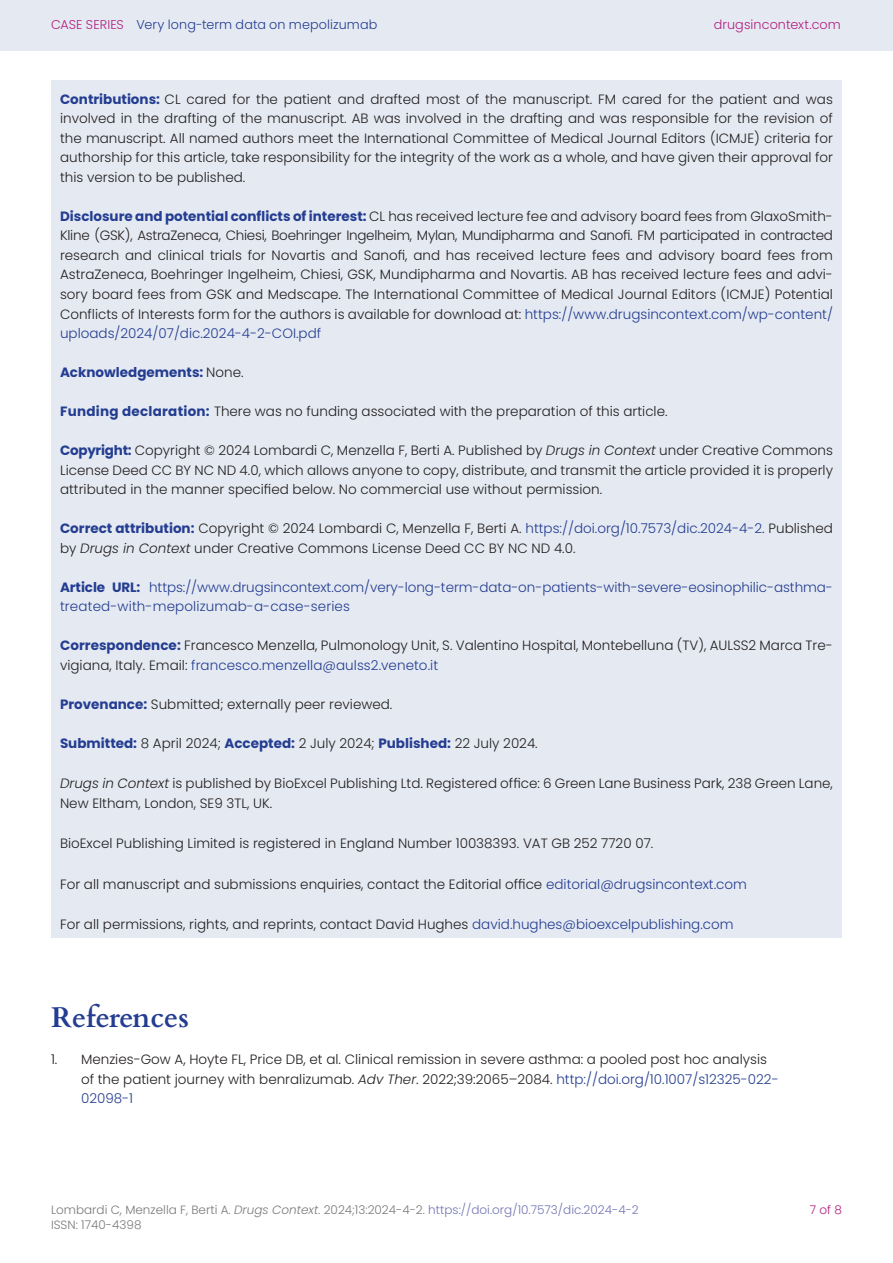
<style>
.page{position:relative;width:893px;height:1263px;background:#fff}
.page>*{position:absolute;margin:0;border:0;box-sizing:border-box;transform-origin:0 0}
.t1{font:700 28.5px "Cardo";color:#243d91}
.Body_Black{font:300 13.5px/19.5px "Poppins";color:#231f20}
.Body_Black-2{font:300 13.5px/19.5px "Poppins";letter-spacing:-.005em;color:#243d91}
.Body_Black-3{font:700 13.5px "Poppins";color:#243d91}
.t2{font:300 12.75px "Poppins";letter-spacing:.01em;color:#243d91}
.t3{font:300 12.75px "Poppins";letter-spacing:.01em;color:#b21f81}
.t4{font:300 12px "Poppins";color:#7c7878}
.t5{font:300 12px "Poppins";color:#b21f81}
.s1{color:#b21f81}
.s2{font-weight:700;color:#243d91}
.s3{color:#243d91}
.s4{font-weight:300;color:#231f20}
.s5{font-style:italic}
.s6{font-weight:700}
.s7{color:#7376b2}
</style>
<div class="page">
<div style="left:0;top:0;width:893px;height:51px;background:#e5eaf2"></div>
<div style="left:51px;top:81px;width:791px;height:857px;background:#e5eaf2"></div>
<p class="t2" style="left:51px;top:17px;width:328px"><span class="s1">CASE SERIES</span> Very long-term data on mepolizumab</p>
<p class="t3" style="left:714px;top:17px;width:129px">drugsincontext.com</p>
<p class="Body_Black" style="left:60px;top:90px;width:774px;text-align:justify"><span class="s2">Contributions:</span> CL cared for the patient and drafted most of the manuscript. FM cared for the patient and was involved in the drafting of the manuscript. AB was involved in the drafting and was responsible for the revision of the manuscript. All named authors meet the International Committee of Medical Journal Editors (ICMJE) criteria for authorship for this article, take responsibility for the integrity of the work as a whole, and have given their approval for this version to be published.</p>
<p class="Body_Black" style="left:60px;top:207px;width:774px;text-align:justify"><span class="s2">Disclosure and potential conflicts of interest:</span> CL has received lecture fee and advisory board fees from GlaxoSmith-Kline (GSK), AstraZeneca, Chiesi, Boehringer Ingelheim, Mylan, Mundipharma and Sanofi. FM participated in contracted research and clinical trials for Novartis and Sanofi, and has received lecture fees and advisory board fees from AstraZeneca, Boehringer Ingelheim, Chiesi, GSK, Mundipharma and Novartis. AB has received lecture fees and advi&shy;sory board fees from GSK and Medscape. The International Committee of Medical Journal Editors (ICMJE) Potential Conflicts of Interests form for the authors is available for download at: <span class="s3">https://www.drugsincontext.com/wp-content/ uploads/2024/07/dic.2024-4-2-COI.pdf</span></p>
<p class="Body_Black-3" style="left:60px;top:364px;width:185px">Acknowledgements: <span class="s4">None.</span></p>
<p class="Body_Black" style="left:60px;top:402px;width:609px"><span class="s2">Funding declaration:</span> There was no funding associated with the preparation of this article.</p>
<p class="Body_Black" style="left:60px;top:441px;width:774px;text-align:justify"><span class="s2">Copyright:</span> Copyright © 2024 Lombardi C, Menzella F, Berti A. Published by <span class="s5">Drugs in Context</span> under Creative Commons License Deed CC BY NC ND 4.0, which allows anyone to copy, distribute, and transmit the article provided it is properly attributed in the manner specified below. No commercial use without permission.</p>
<p class="Body_Black" style="left:60px;top:519px;width:774px"><span class="s2">Correct attribution:</span> Copyright © 2024 Lombardi C, Menzella F, Berti A. <span class="s3">https://doi.org/10.7573/dic.2024-4-2</span>. Published by <span class="s5">Drugs in Context</span> under Creative Commons License Deed CC BY NC ND 4.0.</p>
<p class="Body_Black-2" style="left:60px;top:577px;width:774px"><span class="s6">Article URL:</span> https://www.drugsincontext.com/very-long-term-data-on-patients-with-severe-eosinophilic-asthma&shy;treated-with-mepolizumab-a-case-series</p>
<p class="Body_Black" style="left:60px;top:636px;width:774px"><span class="s2">Correspondence:</span> Francesco Menzella, Pulmonology Unit, S. Valentino Hospital, Montebelluna (TV), AULSS2 Marca Tre&shy;vigiana, Italy. Email: <span class="s3">francesco.menzella@aulss2.veneto.it</span></p>
<p class="Body_Black" style="left:60px;top:694px;width:334px"><span class="s2">Provenance:</span> Submitted; externally peer reviewed.</p>
<p class="Body_Black" style="left:60px;top:733px;width:479px"><span class="s2">Submitted:</span> 8 April 2024; <span class="s2">Accepted:</span> 2 July 2024; <span class="s2">Published:</span> 22 July 2024.</p>
<p class="Body_Black" style="left:60px;top:774px;width:774px"><span class="s5">Drugs in Context</span> is published by BioExcel Publishing Ltd. Registered office: 6 Green Lane Business Park, 238 Green Lane,<br>New Eltham, London, SE9 3TL, UK.</p>
<p class="Body_Black" style="left:60px;top:834px;width:595px">BioExcel Publishing Limited is registered in England Number 10038393. VAT GB 252 7720 07.</p>
<p class="Body_Black" style="left:60px;top:874px;width:688px">For all manuscript and submissions enquiries, contact the Editorial office <span class="s3">editorial@drugsincontext.com</span></p>
<p class="Body_Black" style="left:60px;top:915px;width:675px">For all permissions, rights, and reprints, contact David Hughes <span class="s3">david.hughes@bioexcelpublishing.com</span></p>
<h1 class="t1" style="left:51px;top:994px;width:139px">References</h1>
<p class="Body_Black" style="left:81px;top:1050px;width:699px;text-indent:-30px">1. Menzies-Gow A, Hoyte FL, Price DB, et al. Clinical remission in severe asthma: a pooled post hoc analysis of the patient journey with benralizumab. <span class="s5">Adv Ther</span>. 2022;39:2065–2084. <span class="s3">http://doi.org/10.1007/s12325-022-<br>02098-1</span></p>
<p class="t4" style="left:51px;top:1203px;width:589px">Lombardi C, Menzella F, Berti A. <span class="s5">Drugs Context</span>. 2024;13:2024-4-2. <span class="s7">https://doi.org/10.7573/dic.2024-4-2</span></p>
<p class="t5" style="left:810px;top:1203px;width:34px">7 of 8</p>
<p class="t4" style="left:51px;top:1218px;width:92px">ISSN: 1740-4398</p>
</div>
